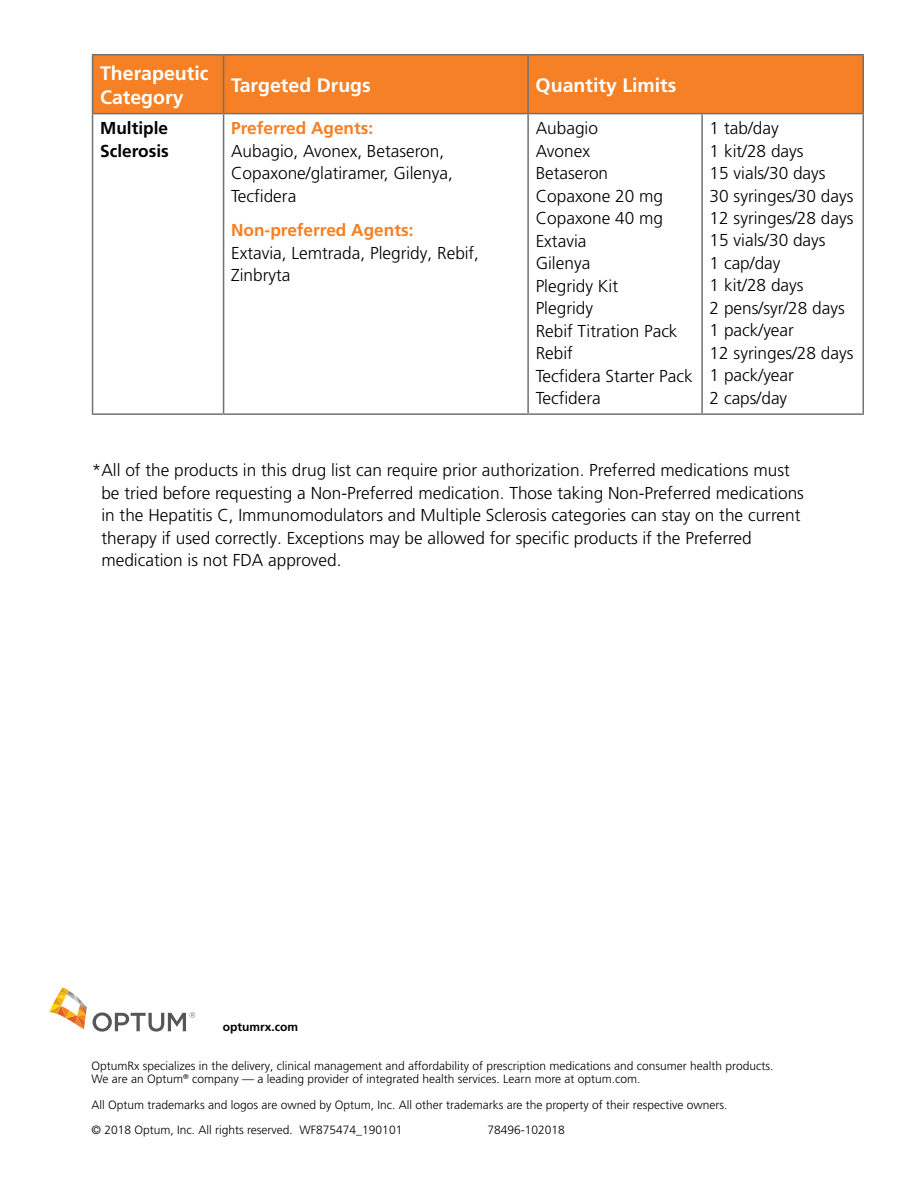
<style>
.page{position:relative;width:918px;height:1188px;background:#fff}
.page>*{position:absolute;margin:0;border:0;box-sizing:border-box;transform-origin:0 0}
.P__B2C_GME_Table_He{font:700 19.5px/24px "Frutiger LT Pro";color:#fff}
.P__B2C_GME_Main_Bod{font:300 17.25px/22.5px "Frutiger LT Pro";color:#000}
.H3__B2C_GME_2nd_Lev{font:300 17.25px/22.5px "Frutiger LT Pro";color:#000}
.P__B2C_GME_Main_Bod-2{font:700 17.25px/22.5px "Frutiger LT Pro";color:#000}
.P__B2C_Non-CMS_Sign{font:300 12px/13.5px "Frutiger LT Pro";color:#000}
.P__B2C_Non-CMS_Sign-2{font:700 12px "Frutiger LT Pro";color:#000}
.s1{font-weight:700;color:#f58025}
</style>
<div class="page">
<div style="left:93px;top:56px;width:769px;height:57px;background:#f58025"></div>
<hr style="left:701px;top:114px;width:2px;height:299px;background:#717073">
<hr style="left:862px;top:114px;width:2px;height:299px;background:#717073">
<hr style="left:862px;top:56px;width:2px;height:57px;background:#717073">
<hr style="left:92px;top:114px;width:1px;height:299px;background:#717073">
<hr style="left:92px;top:413px;width:132px;height:2px;background:#717073">
<hr style="left:224px;top:413px;width:304px;height:2px;background:#717073">
<hr style="left:528px;top:413px;width:174px;height:2px;background:#717073">
<hr style="left:702px;top:413px;width:162px;height:2px;background:#717073">
<hr style="left:224px;top:54px;width:304px;height:2px;background:#717073">
<hr style="left:223px;top:56px;width:1px;height:57px;background:#717073">
<hr style="left:527px;top:56px;width:2px;height:57px;background:#717073">
<hr style="left:224px;top:113px;width:304px;height:1px;background:#717073">
<hr style="left:223px;top:114px;width:1px;height:299px;background:#717073">
<hr style="left:527px;top:114px;width:2px;height:299px;background:#717073">
<hr style="left:92px;top:54px;width:132px;height:2px;background:#717073">
<hr style="left:92px;top:56px;width:1px;height:57px;background:#717073">
<hr style="left:528px;top:54px;width:174px;height:2px;background:#717073">
<hr style="left:702px;top:54px;width:162px;height:2px;background:#717073">
<hr style="left:92px;top:113px;width:132px;height:1px;background:#717073">
<hr style="left:528px;top:113px;width:174px;height:1px;background:#717073">
<hr style="left:702px;top:113px;width:162px;height:1px;background:#717073">
<svg style="left:49px;top:987px;width:38px;height:42px"></svg>
<svg style="left:93px;top:1012px;width:102px;height:20px"></svg>
<p class="P__B2C_GME_Table_He" style="left:100px;top:61px;width:110px">Therapeutic<br>Category</p>
<p class="P__B2C_GME_Table_He" style="left:231px;top:73px;width:141px">Targeted Drugs</p>
<p class="P__B2C_GME_Table_He" style="left:536px;top:73px;width:142px">Quantity Limits</p>
<p class="P__B2C_GME_Main_Bod-2" style="left:100px;top:117px;width:70px">Multiple<br>Sclerosis</p>
<p class="P__B2C_GME_Main_Bod" style="left:231px;top:117px;width:223px"><span class="s1">Preferred Agents:<br></span>Aubagio, Avonex, Betaseron,<br>Copaxone/glatiramer, Gilenya,<br>Tecfidera</p>
<p class="P__B2C_GME_Main_Bod" style="left:231px;top:219px;width:249px"><span class="s1">Non-preferred Agents:<br></span>Extavia, Lemtrada, Plegridy, Rebif,<br>Zinbryta</p>
<p class="P__B2C_GME_Main_Bod" style="left:536px;top:117px;width:159px">Aubagio<br>Avonex<br>Betaseron<br>Copaxone 20 mg<br>Copaxone 40 mg<br>Extavia<br>Gilenya<br>Plegridy Kit<br>Plegridy<br>Rebif Titration Pack<br>Rebif<br>Tecfidera Starter Pack<br>Tecfidera</p>
<p class="P__B2C_GME_Main_Bod" style="left:710px;top:117px;width:145px">1 tab/day<br>1 kit/28 days<br>15 vials/30 days<br>30 syringes/30 days<br>12 syringes/28 days<br>15 vials/30 days<br>1 cap/day<br>1 kit/28 days<br>2 pens/syr/28 days<br>1 pack/year<br>12 syringes/28 days<br>1 pack/year<br>2 caps/day</p>
<h3 class="H3__B2C_GME_2nd_Lev" style="left:101px;top:459px;width:704px;text-indent:-10px">*All of the products in this drug list can require prior authorization. Preferred medications must be tried before requesting a Non-Preferred medication. Those taking Non-Preferred medications in the Hepatitis C, Immunomodulators and Multiple Sclerosis categories can stay on the current therapy if used correctly. Exceptions may be allowed for specific products if the Preferred medication is not FDA approved.</h3>
<p class="P__B2C_Non-CMS_Sign-2" style="left:223px;top:1020px;width:77px">optumrx.com</p>
<p class="P__B2C_Non-CMS_Sign" style="left:92px;top:1059px;width:683px">OptumRx specializes in the delivery, clinical management and affordability of prescription medications and consumer health products.<br>We are an Optum<sup>®</sup> company — a leading provider of integrated health services. Learn more at optum.com.</p>
<p class="P__B2C_Non-CMS_Sign" style="left:92px;top:1098px;width:637px">All Optum trademarks and logos are owned by Optum, Inc. All other trademarks are the property of their respective owners.</p>
<p class="P__B2C_Non-CMS_Sign" style="left:92px;top:1123px;width:312px">© 2018 Optum, Inc. All rights reserved. WF875474_190101</p>
<p class="P__B2C_Non-CMS_Sign" style="left:488px;top:1123px;width:79px">78496-102018</p>
</div>
